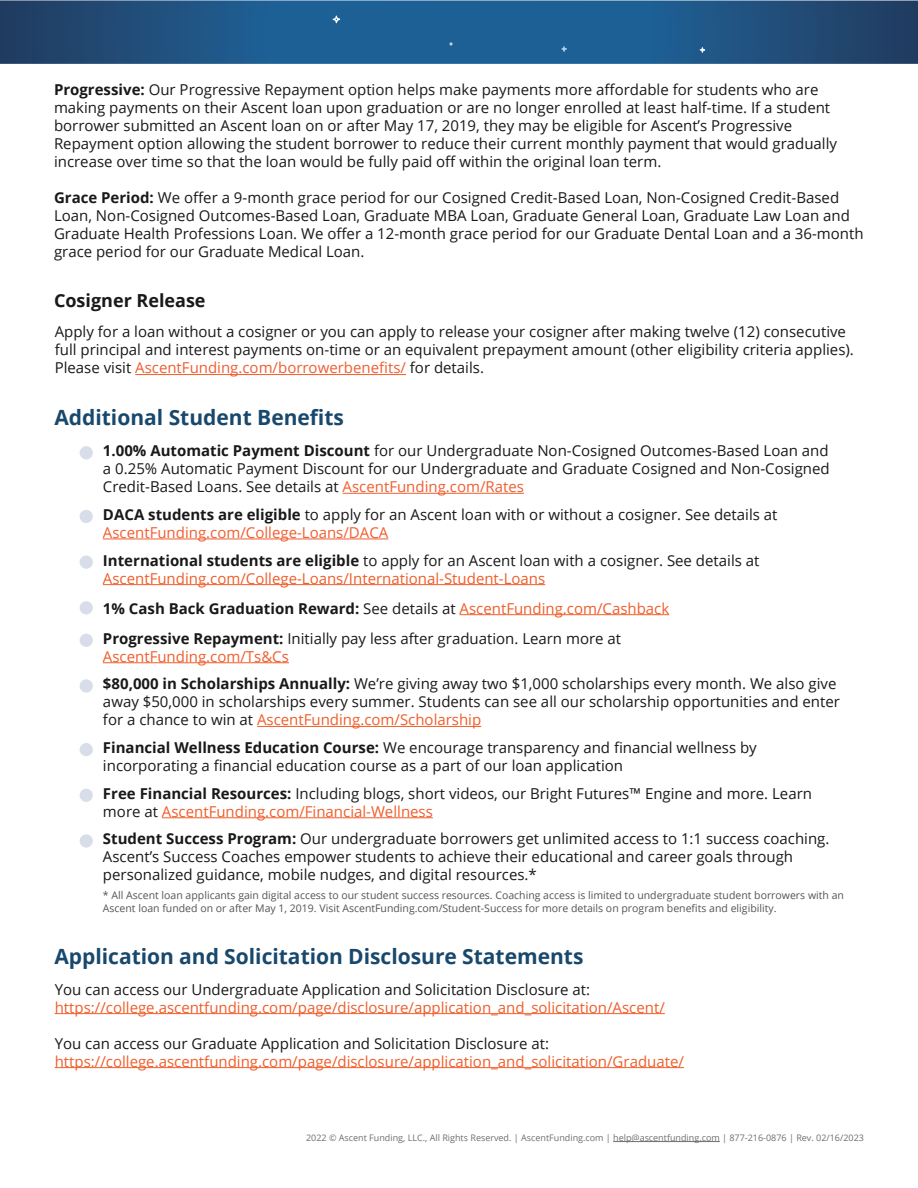
<style>
.page{position:relative;width:918px;height:1188px;background:#fff}
.page>*{position:absolute;margin:0;border:0;box-sizing:border-box;transform-origin:0 0}
.t1{font:700 21px "Open Sans";color:#18486c}
.t2{font:700 18px "Open Sans";color:#19191a}
.t3{font:15px/18px "Open Sans";color:#19191a}
.t4{font:15px/18px "Open Sans";color:#f15d29}
.t5{font:10.5px/12.6px "Open Sans";color:#545454}
.t6{font:9px "Open Sans";color:#6e6f72}
.s1{font-weight:700}
.s2{color:#f15d2f}
.s3{font-weight:700;color:#19191a}
.s4{color:#19191a}
.s5{color:#f15d29}
.s6{color:#6f7073}
</style>
<div class="page">
<svg style="left:0;top:0;width:918px;height:64px;background:#205686"></svg>
<svg style="left:333px;top:16px;width:7px;height:7px"></svg>
<svg style="left:561px;top:46px;width:6px;height:6px"></svg>
<svg style="left:700px;top:47px;width:5px;height:6px"></svg>
<svg style="left:449px;top:42px;width:4px;height:4px"></svg>
<hr style="left:613px;top:1141px;width:107px;height:1px;background:#6e6f72">
<hr style="left:135px;top:374px;width:271px;height:1px;background:#f15d2f">
<hr style="left:343px;top:493px;width:181px;height:1px;background:#f15d2f">
<div style="left:79px;top:445px;width:15px;height:15px;background:#d7dee9;border-radius:50%"></div>
<div style="left:78px;top:445px;width:16px;height:16px;border:2px solid #fff;border-radius:50%"></div>
<hr style="left:103px;top:539px;width:285px;height:1px;background:#f15d2f">
<div style="left:79px;top:509px;width:15px;height:15px;background:#d7dee9;border-radius:50%"></div>
<div style="left:78px;top:508px;width:16px;height:17px;border:2px solid #fff;border-radius:50%"></div>
<hr style="left:103px;top:584px;width:442px;height:1px;background:#f15d29">
<div style="left:79px;top:555px;width:15px;height:15px;background:#d7dee9;border-radius:50%"></div>
<div style="left:78px;top:554px;width:16px;height:16px;border:2px solid #fff;border-radius:50%"></div>
<hr style="left:460px;top:614px;width:209px;height:1px;background:#f15d29">
<div style="left:79px;top:600px;width:15px;height:15px;background:#d7dee9;border-radius:50%"></div>
<div style="left:78px;top:600px;width:16px;height:16px;border:2px solid #fff;border-radius:50%"></div>
<hr style="left:103px;top:662px;width:186px;height:1px;background:#f15d29">
<div style="left:79px;top:633px;width:15px;height:15px;background:#d7dee9;border-radius:50%"></div>
<div style="left:78px;top:632px;width:16px;height:16px;border:2px solid #fff;border-radius:50%"></div>
<hr style="left:257px;top:726px;width:224px;height:1px;background:#f15d29">
<div style="left:79px;top:679px;width:15px;height:14px;background:#d7dee9;border-radius:50%"></div>
<div style="left:78px;top:678px;width:16px;height:16px;border:2px solid #fff;border-radius:50%"></div>
<div style="left:79px;top:742px;width:15px;height:15px;background:#d7dee9;border-radius:50%"></div>
<div style="left:78px;top:742px;width:16px;height:16px;border:2px solid #fff;border-radius:50%"></div>
<hr style="left:162px;top:817px;width:271px;height:1px;background:#f15d29">
<div style="left:79px;top:788px;width:15px;height:15px;background:#d7dee9;border-radius:50%"></div>
<div style="left:78px;top:787px;width:16px;height:16px;border:2px solid #fff;border-radius:50%"></div>
<div style="left:79px;top:834px;width:15px;height:14px;background:#d7dee9;border-radius:50%"></div>
<div style="left:78px;top:833px;width:16px;height:16px;border:2px solid #fff;border-radius:50%"></div>
<hr style="left:55px;top:1013px;width:610px;height:1px;background:#f15d29">
<hr style="left:55px;top:1067px;width:629px;height:1px;background:#f15d29">
<p class="t3" style="left:54px;top:80px;width:785px"><span class="s1">Progressive:</span> Our Progressive Repayment option helps make payments more affordable for students who are making payments on their Ascent loan upon graduation or are no longer enrolled at least half-time. If a student borrower submitted an Ascent loan on or after May 17, 2019, they may be eligible for Ascent’s Progressive Repayment option allowing the student borrower to reduce their current monthly payment that would gradually increase over time so that the loan would be fully paid off within the original loan term.</p>
<p class="t3" style="left:54px;top:188px;width:811px"><span class="s1">Grace Period:</span> We offer a 9-month grace period for our Cosigned Credit-Based Loan, Non-Cosigned Credit-Based Loan, Non-Cosigned Outcomes-Based Loan, Graduate MBA Loan, Graduate General Loan, Graduate Law Loan and Graduate Health Professions Loan. We offer a 12-month grace period for our Graduate Dental Loan and a 36-month grace period for our Graduate Medical Loan.</p>
<p class="t2" style="left:54px;top:287px;width:153px">Cosigner Release</p>
<p class="t3" style="left:55px;top:323px;width:801px">Apply for a loan without a cosigner or you can apply to release your cosigner after making twelve (12) consecutive full principal and interest payments on-time or an equivalent prepayment amount (other eligibility criteria applies).<br>Please visit <span class="s2">AscentFunding.com/borrowerbenefits/</span> for details.</p>
<h1 class="t1" style="left:54px;top:403px;width:291px">Additional Student Benefits</h1>
<p class="t3" style="left:103px;top:441px;width:728px;text-align:justify"><span class="s1">1.00% Automatic Payment Discount</span> for our Undergraduate Non-Cosigned Outcomes-Based Loan and a 0.25% Automatic Payment Discount for our Undergraduate and Graduate Cosigned and Non-Cosigned Credit-Based Loans. See details at <span class="s2">AscentFunding.com/Rates</span></p>
<p class="t3" style="left:103px;top:505px;width:676px"><span class="s1">DACA students are eligible</span> to apply for an Ascent loan with or without a cosigner. See details at<br><span class="s2">AscentFunding.com/College-Loans/DACA</span></p>
<p class="t4" style="left:103px;top:551px;width:658px"><span class="s3">International students are eligible</span> <span class="s4">to apply for an Ascent loan with a cosigner. See details at<br></span>AscentFunding.com/College-Loans/International-Student-Loans</p>
<p class="t3" style="left:103px;top:593px;width:568px;line-height:30px"><span class="s1">1% Cash Back Graduation Reward:</span> See details at <span class="s5">AscentFunding.com/Cashback<br></span><span class="s1">Progressive Repayment:</span> Initially pay less after graduation. Learn more at</p>
<p class="t3" style="left:103px;top:642px;width:735px;line-height:27.8px"><span class="s5">AscentFunding.com/Ts&amp;Cs<br></span><span class="s1">$80,000 in Scholarships Annually:</span> We’re giving away two $1,000 scholarships every month. We also give</p>
<p class="t3" style="left:103px;top:692px;width:738px">away $50,000 in scholarships every summer. Students can see all our scholarship opportunities and enter for a chance to win at <span class="s5">AscentFunding.com/Scholarship</span></p>
<p class="t3" style="left:103px;top:738px;width:655px"><span class="s1">Financial Wellness Education Course:</span> We encourage transparency and financial wellness by incorporating a financial education course as a part of our loan application</p>
<p class="t3" style="left:103px;top:784px;width:711px"><span class="s1">Free Financial Resources:</span> Including blogs, short videos, our Bright Futures™ Engine and more. Learn more at <span class="s5">AscentFunding.com/Financial-Wellness</span></p>
<p class="t3" style="left:103px;top:830px;width:728px"><span class="s1">Student Success Program:</span> Our undergraduate borrowers get unlimited access to 1:1 success coaching.<br>Ascent’s Success Coaches empower students to achieve their educational and career goals through personalized guidance, mobile nudges, and digital resources.*</p>
<p class="t5" style="left:103px;top:889px;width:743px">* All Ascent loan applicants gain digital access to our student success resources. Coaching access is limited to undergraduate student borrowers with an<br>Ascent loan funded on or after May 1, 2019. Visit AscentFunding.com/Student-Success for more details on program benefits and eligibility.</p>
<h1 class="t1" style="left:54px;top:941px;width:531px">Application and Solicitation Disclosure Statements</h1>
<p class="t3" style="left:55px;top:980px;width:537px">You can access our Undergraduate Application and Solicitation Disclosure at:</p>
<p class="t4" style="left:55px;top:998px;width:612px">https://college.ascentfunding.com/page/disclosure/application_and_solicitation/Ascent/</p>
<p class="t3" style="left:55px;top:1034px;width:496px">You can access our Graduate Application and Solicitation Disclosure at:</p>
<p class="t4" style="left:55px;top:1052px;width:631px">https://college.ascentfunding.com/page/disclosure/application_and_solicitation/Graduate/</p>
<p class="t6" style="left:306px;top:1131px;width:559px">2022 <span class="s6">©</span> Ascent Funding, LLC., All Rights Reserved. | AscentFunding.com | help@ascentfunding.com | 877-216-0876 | Rev. 02/16/2023</p>
</div>
